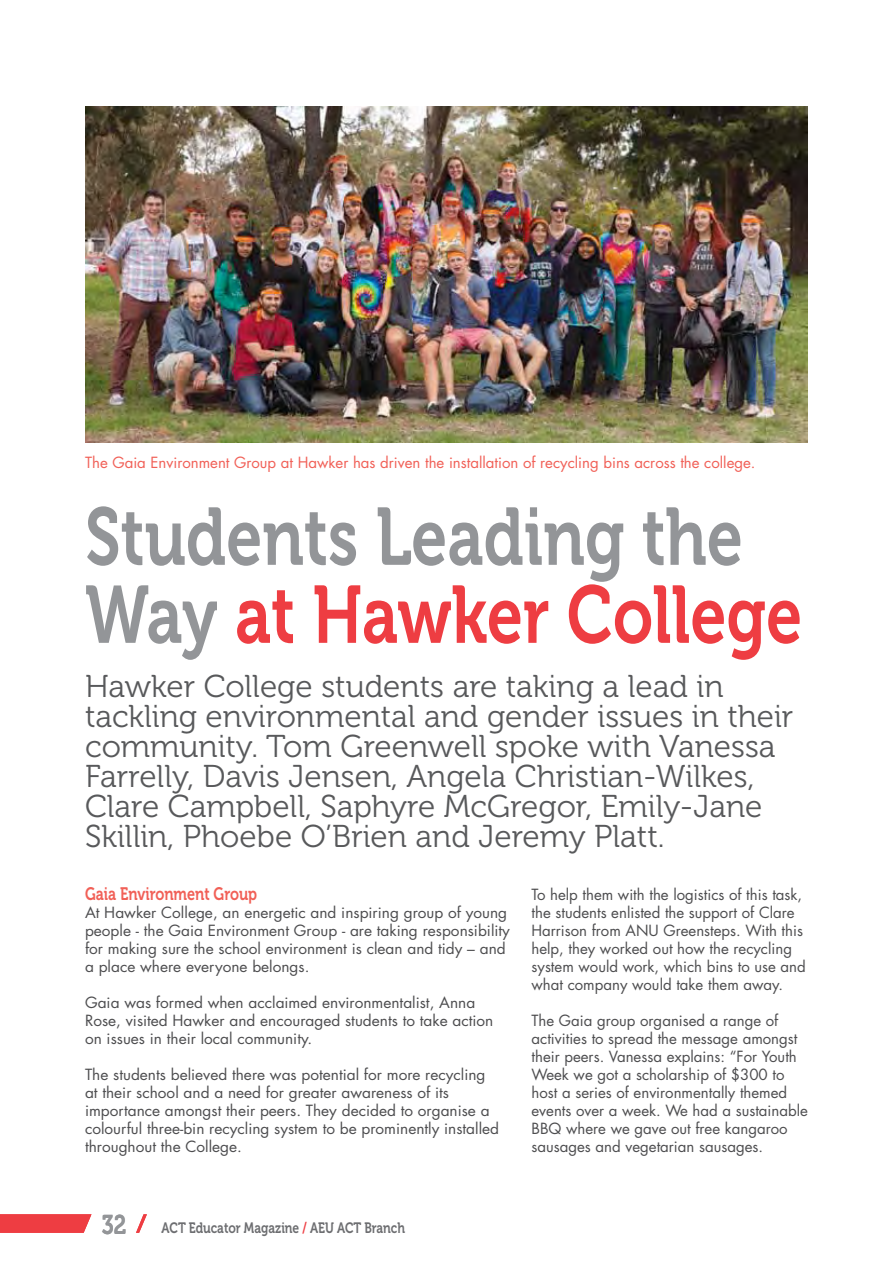
<style>
.page{position:relative;width:893px;height:1263px;background:#fff}
.page>*{position:absolute;margin:0;border:0;box-sizing:border-box;transform-origin:0 0}
.t1{font:81px/78px "Museo 700";color:#939598;scale:.8 1}
.t2{font:31.5px/30px "Museo 300";color:#58595b}
.t3{font:27px "Museo 700";color:#939598;scale:.8 1}
.t4{font:18px "Museo 700";color:#f16057;scale:.8 1}
.t5{font:15px/18px "Futura";color:#4d4d4f}
.t6{font:15px "Futura";color:#f16057}
.t7{font:15px "Museo 700";color:#6d6e71;scale:.8 1}
.s1{color:#ee3d42}
</style>
<div class="page">
<svg style="left:0;top:1214px;width:91px;height:19px;background:#ee4449"></svg>
<svg style="left:136px;top:1214px;width:11px;height:19px"></svg>
<img style="left:85px;top:106px;width:723px;height:336px">
<p class="t6" style="left:85px;top:452px;width:672px">The Gaia Environment Group at Hawker has driven the installation of recycling bins across the college.</p>
<h1 class="t1" style="left:85px;top:499px;width:898px">Students Leading the<br>Way <span class="s1">at Hawker College</span></h1>
<p class="t2" style="left:85px;top:672px;width:710px">Hawker College students are taking a lead in tackling environmental and gender issues in their community. Tom Greenwell spoke with Vanessa Farrelly, Davis Jensen, Angela Christian-Wilkes, Clare Campbell, Saphyre McGregor, Emily-Jane Skillin, Phoebe O’Brien and Jeremy Platt.</p>
<p class="t4" style="left:85px;top:884px;width:217px">Gaia Environment Group</p>
<p class="t5" style="left:85px;top:903px;width:426px">At Hawker College, an energetic and inspiring group of young people - the Gaia Environment Group - are taking responsibility for making sure the school environment is clean and tidy – and a place where everyone belongs.</p>
<p class="t5" style="left:85px;top:993px;width:410px">Gaia was formed when acclaimed environmentalist, Anna<br>Rose, visited Hawker and encouraged students to take action on issues in their local community.</p>
<p class="t5" style="left:85px;top:1065px;width:416px">The students believed there was potential for more recycling at their school and a need for greater awareness of its importance amongst their peers. They decided to organise a colourful three-bin recycling system to be prominently installed throughout the College.</p>
<p class="t5" style="left:531px;top:885px;width:276px">To help them with the logistics of this task, the students enlisted the support of Clare Harrison from ANU Greensteps. With this help, they worked out how the recycling system would work, which bins to use and what company would take them away.</p>
<p class="t5" style="left:531px;top:1011px;width:278px">The Gaia group organised a range of activities to spread the message amongst their peers. Vanessa explains: “For Youth Week we got a scholarship of $300 to host a series of environmentally themed events over a week. We had a sustainable BBQ where we gave out free kangaroo sausages and vegetarian sausages.</p>
<p class="t3" style="left:102px;top:1210px;width:32px">32</p>
<p class="t7" style="left:162px;top:1220px;width:306px">ACT Educator Magazine <span class="s1">/</span> AEU ACT Branch</p>
</div>
